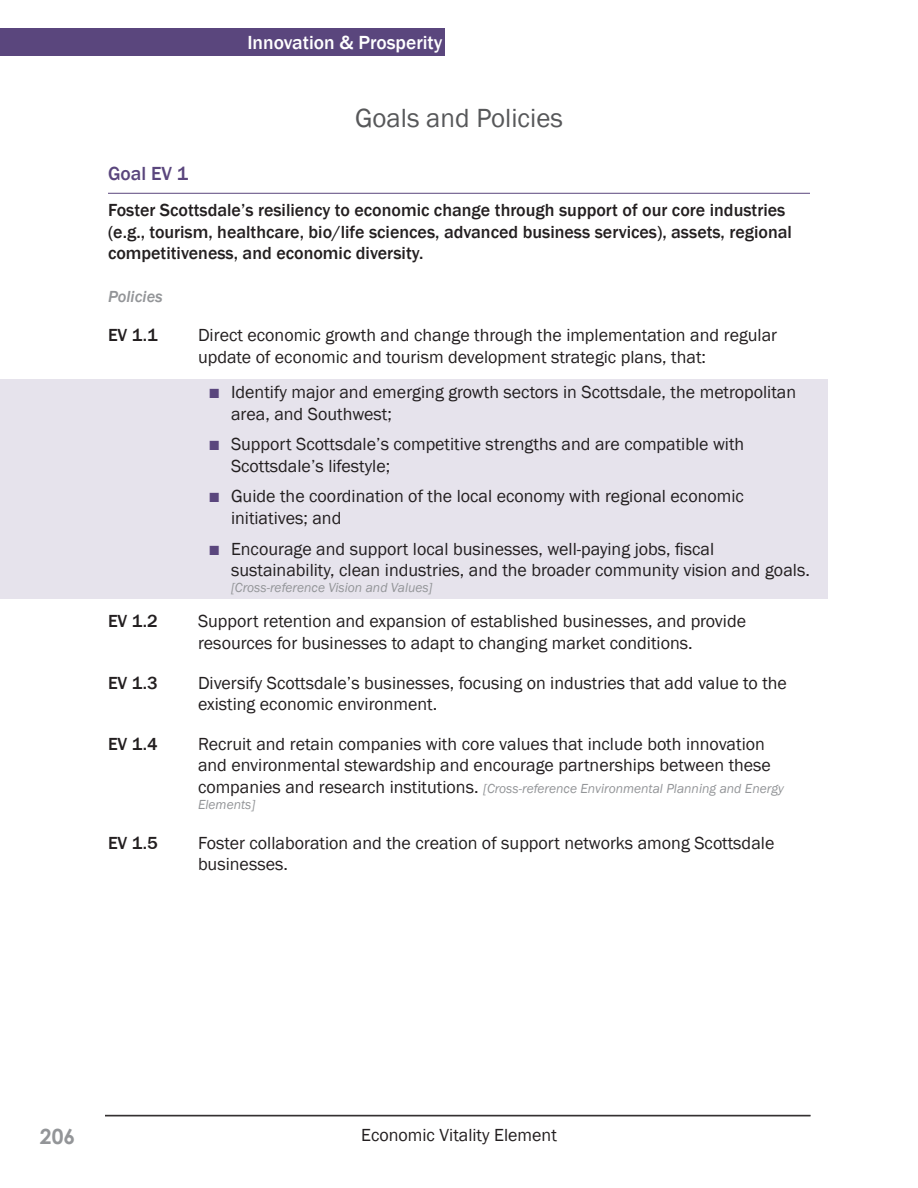
<style>
.page{position:relative;width:918px;height:1188px;background:#fff}
.page>*{position:absolute;margin:0;border:0;box-sizing:border-box;transform-origin:0 0}
.GoalsPolicies_Headin{font:27px "Franklin Gothic";color:#57585a}
.t1{font:700 21px "Century Gothic";color:#939598}
.t2{font:500 19.5px "Franklin Gothic";color:#fff}
.Goal_Title{font:500 19.5px "Franklin Gothic";color:#5a467d}
.Policy_Body{font:18px/21.6px "Franklin Gothic";color:#231f20}
.Goal_Text{font:500 18px/21.6px "Franklin Gothic";color:#231f20}
.Policy_Body-2{font:500 18px "Franklin Gothic";color:#231f20}
.Element_Name_Bottom{font:18px "Franklin Gothic";color:#231f20}
.Policies_Header{font:italic 500 16.5px "Franklin Gothic";color:#939598}
.Policy_Body-3{font:italic 13.5px/16.2px "Franklin Gothic";color:#939598}
.s1{font-family:"Garamond";font-size:19.5px;color:#5a467d}
.s2{font-style:normal;font-size:18px;color:#231f20}
</style>
<div class="page">
<div style="left:0;top:379px;width:828px;height:219px;background:#e6e3ec"></div>
<hr style="left:108px;top:193px;width:702px;height:1px;background:#5a467d">
<div style="left:0;top:28px;width:446px;height:28px;background:#5a467d"></div>
<hr style="left:105px;top:1115px;width:706px;height:1px;background:#231f20">
<hr style="left:105px;top:1116px;width:706px;height:1px;background:#231f20">
<p class="t2" style="left:247px;top:30px;width:197px">Innovation &amp; Prosperity</p>
<p class="GoalsPolicies_Headin" style="left:355px;top:101px;width:209px">Goals and Policies</p>
<p class="Goal_Title" style="left:108px;top:161px;width:82px">Goal EV 1</p>
<p class="Goal_Text" style="left:108px;top:200px;width:686px">Foster Scottsdale’s resiliency to economic change through support of our core industries (e.g., tourism, healthcare, bio/life sciences, advanced business services), assets, regional competitiveness, and economic diversity.</p>
<p class="Policies_Header" style="left:108px;top:286px;width:56px">Policies</p>
<p class="Policy_Body-2" style="left:108px;top:324px;width:51px">EV 1.1</p>
<p class="Policy_Body" style="left:198px;top:325px;width:581px">Direct economic growth and change through the implementation and regular update of economic and tourism development strategic plans, that:</p>
<p class="Policy_Body" style="left:231px;top:382px;width:567px;text-indent:-22px"><span class="s1">■</span> Identify major and emerging growth sectors in Scottsdale, the metropolitan area, and Southwest;</p>
<p class="Policy_Body" style="left:231px;top:434px;width:515px;text-indent:-22px"><span class="s1">■</span> Support Scottsdale’s competitive strengths and are compatible with<br>Scottsdale’s lifestyle;</p>
<p class="Policy_Body" style="left:231px;top:486px;width:515px;text-indent:-22px"><span class="s1">■</span> Guide the coordination of the local economy with regional economic initiatives; and</p>
<p class="Policy_Body" style="left:231px;top:538px;width:580px;text-indent:-22px"><span class="s1">■</span> Encourage and support local businesses, well-paying jobs, fiscal sustainability, clean industries, and the broader community vision and goals.</p>
<p class="Policy_Body-3" style="left:231px;top:580px;width:203px">[Cross-reference Vision and Values]</p>
<p class="Policy_Body-2" style="left:108px;top:610px;width:51px">EV 1.2</p>
<p class="Policy_Body" style="left:198px;top:611px;width:550px">Support retention and expansion of established businesses, and provide resources for businesses to adapt to changing market conditions.</p>
<p class="Policy_Body-2" style="left:108px;top:672px;width:51px">EV 1.3</p>
<p class="Policy_Body" style="left:198px;top:672px;width:590px">Diversify Scottsdale’s businesses, focusing on industries that add value to the existing economic environment.</p>
<p class="Policy_Body-2" style="left:108px;top:733px;width:51px">EV 1.4</p>
<p class="Policy_Body" style="left:198px;top:733px;width:575px">Recruit and retain companies with core values that include both innovation and environmental stewardship and encourage partnerships between these</p>
<p class="Policy_Body-3" style="left:198px;top:781px;width:588px"><span class="s2">companies and research institutions.</span> [Cross-reference Environmental Planning and Energy<br>Elements]</p>
<p class="Policy_Body-2" style="left:108px;top:832px;width:51px">EV 1.5</p>
<p class="Policy_Body" style="left:198px;top:832px;width:578px">Foster collaboration and the creation of support networks among Scottsdale businesses.</p>
<p class="t1" style="left:40px;top:1121px;width:37px">206</p>
<p class="Element_Name_Bottom" style="left:361px;top:1123px;width:197px">Economic Vitality Element</p>
</div>
